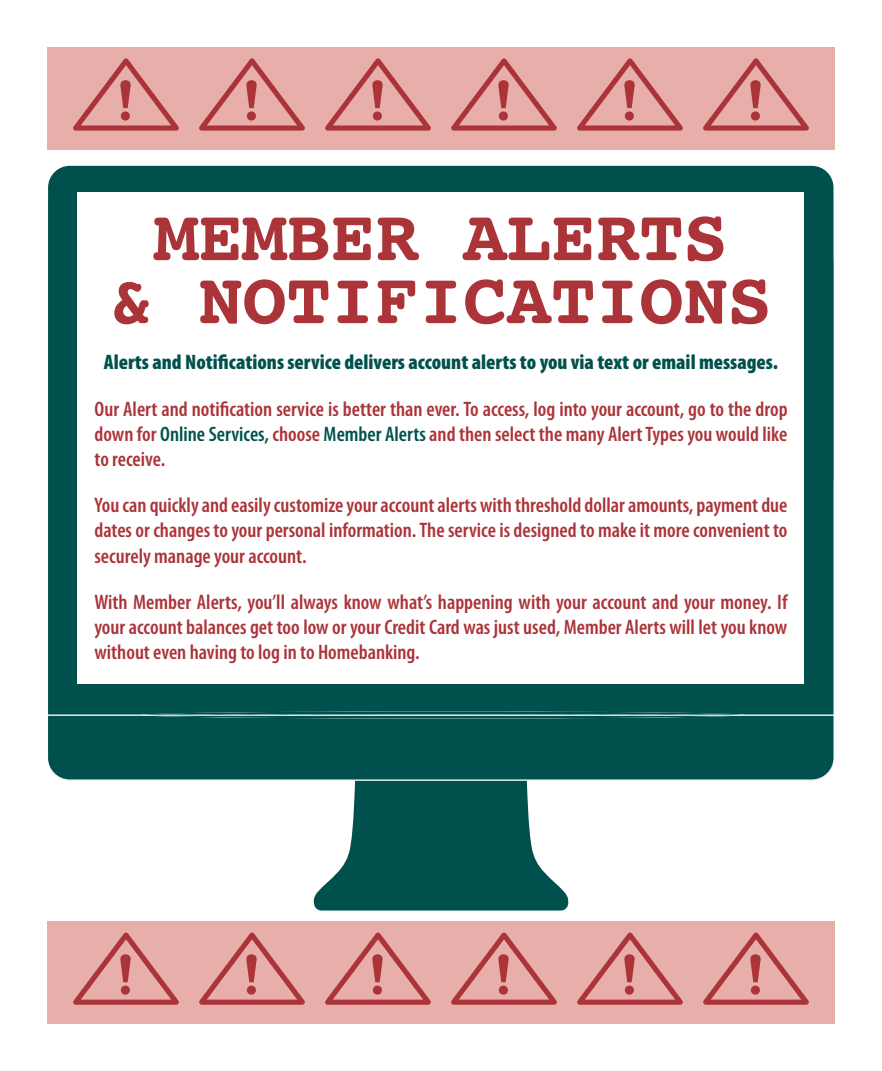
<style>
.page{position:relative;width:882px;height:1071px;background:#fff}
.page>*{position:absolute;margin:0;border:0;box-sizing:border-box;transform-origin:0 0}
.t1{font:700 73.5px/63px "Courier";color:#ab3439;text-align:center}
.t2{font:600 condensed 21px/25.2px "Myriad Pro";color:#ab3439;text-align:justify}
.t3{font:900 condensed 21px "Myriad Pro";color:#00514d}
.s1{color:#00514d}
</style>
<div class="page">
<div style="left:47px;top:47px;width:788px;height:103px;background:#e7aeaa"></div>
<svg style="left:314px;top:781px;width:255px;height:130px"></svg>
<div style="left:48px;top:716px;width:786px;height:63px;background:#00514d"></div>
<div style="left:48px;top:481px;width:786px;height:233px;background:#00514d"></div>
<div style="left:78px;top:268px;width:726px;height:416px;background:#fff"></div>
<svg style="left:141px;top:711px;width:603px;height:8px;background:#367572"></svg>
<svg style="left:73px;top:58px;width:736px;height:73px"></svg>
<div style="left:48px;top:166px;width:786px;height:315px;background:#00514d"></div>
<div style="left:78px;top:192px;width:726px;height:289px;background:#fff"></div>
<div style="left:47px;top:921px;width:788px;height:103px;background:#e7aeaa"></div>
<svg style="left:73px;top:932px;width:736px;height:73px"></svg>
<h1 class="t1" style="left:110px;top:202px;width:663px">MEMBER ALERTS<br>&amp; NOTIFICATIONS</h1>
<p class="t3" style="left:104px;top:349px;width:676px">Alerts and Notifications service delivers account alerts to you via text or email messages.</p>
<p class="t2" style="left:94px;top:396px;width:695px">Our Alert and notification service is better than ever. To access, log into your account, go to the drop down for <span class="s1">Online Services,</span> choose <span class="s1">Member Alerts</span> and then select the many Alert Types you would like to receive.</p>
<p class="t2" style="left:94px;top:492px;width:695px">You can quickly and easily customize your account alerts with threshold dollar amounts, payment due dates or changes to your personal information. The service is designed to make it more convenient to securely manage your account.</p>
<p class="t2" style="left:94px;top:589px;width:694px">With Member Alerts, you’ll always know what’s happening with your account and your money. If your account balances get too low or your Credit Card was just used, Member Alerts will let you know without even having to log in to Homebanking.</p>
</div>
